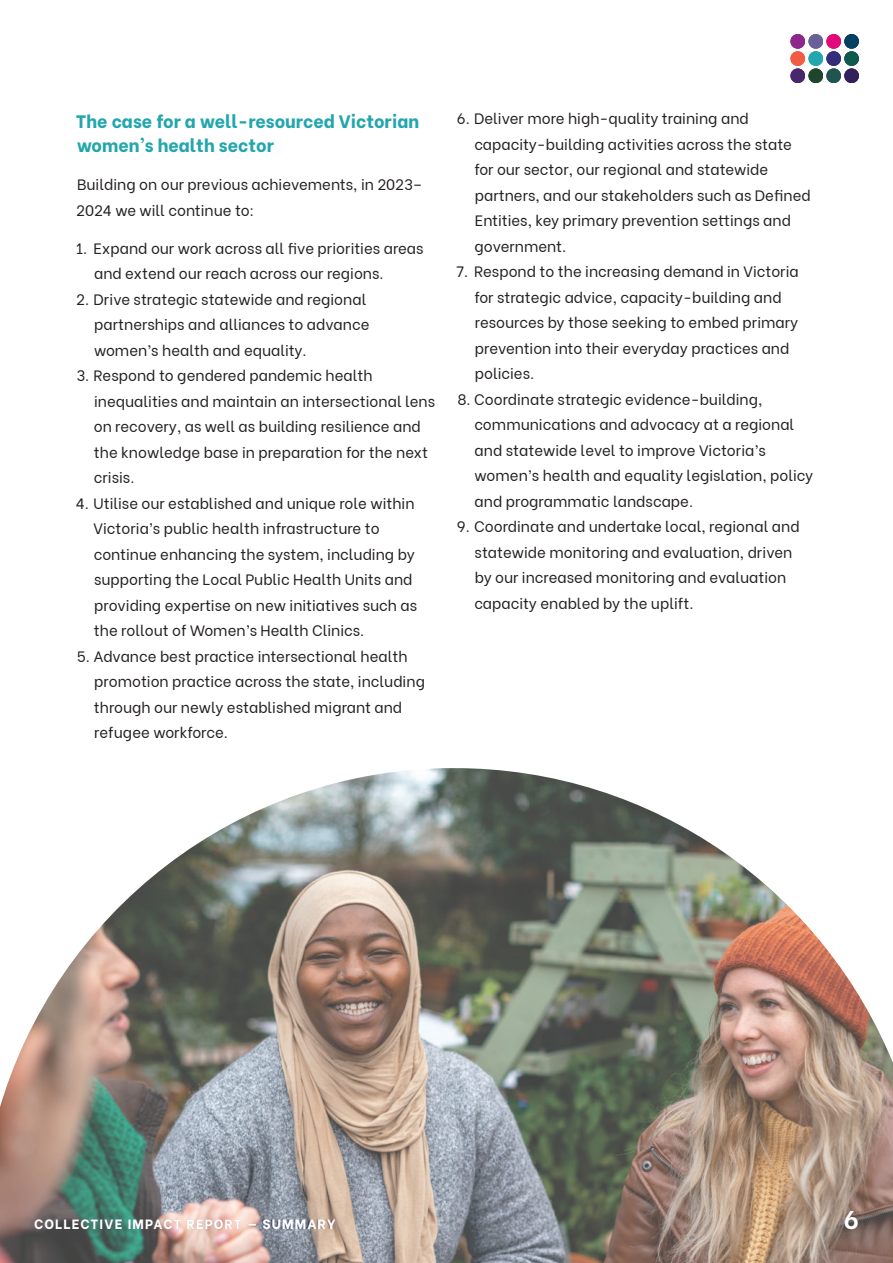
<style>
.page{position:relative;width:893px;height:1263px;background:#fff}
.page>*{position:absolute;margin:0;border:0;box-sizing:border-box;transform-origin:0 0}
.t1{font:700 25.5px "Be Vietnam";color:#fff}
.H3_WHS{font:800 18px/24px "Be Vietnam";color:#23a6ad}
.P_WHS_List_Numbers{font:15px/25.5px "Be Vietnam";color:#231f20}
.P_WHS_Paragraph_Main{font:15px/25.5px "Be Vietnam";color:#231f20}
.t2{font:800 13.5px "Be Vietnam";letter-spacing:.08em;color:#fff}
.t3{font:800 13.5px "Be Vietnam";color:#321f5c}
</style>
<div class="page">
<div style="left:790px;top:34px;width:15px;height:15px;background:#8d278b;border-radius:50%"></div>
<div style="left:808px;top:34px;width:15px;height:15px;background:#6a619a;border-radius:50%"></div>
<div style="left:826px;top:34px;width:15px;height:15px;background:#e30978;border-radius:50%"></div>
<div style="left:844px;top:34px;width:15px;height:15px;background:#034061;border-radius:7px"></div>
<div style="left:790px;top:51px;width:15px;height:15px;background:#f15c42;border-radius:50%"></div>
<div style="left:808px;top:51px;width:15px;height:15px;background:#23a6ad;border-radius:50%"></div>
<div style="left:826px;top:51px;width:15px;height:15px;background:#342d7b;border-radius:50%"></div>
<div style="left:844px;top:51px;width:15px;height:15px;background:#10594f;border-radius:7px"></div>
<div style="left:790px;top:68px;width:15px;height:15px;background:#47276e;border-radius:50%"></div>
<div style="left:808px;top:68px;width:15px;height:15px;background:#1f452d;border-radius:50%"></div>
<div style="left:826px;top:68px;width:15px;height:15px;background:#205451;border-radius:50%"></div>
<div style="left:844px;top:68px;width:15px;height:15px;background:#321f5c;border-radius:7px"></div>
<img style="left:0;top:768px;width:893px;height:495px">
<h3 class="H3_WHS" style="left:76px;top:107px;width:345px">The case for a well-resourced Victorian women’s health sector</h3>
<p class="P_WHS_Paragraph_Main" style="left:76px;top:170px;width:348px">Building on our previous achievements, in 2023–<br>2024 we will continue to:</p>
<p class="P_WHS_List_Numbers" style="left:94px;top:234px;width:331px;text-indent:-18px">1. Expand our work across all five priorities areas and extend our reach across our regions.</p>
<p class="P_WHS_List_Numbers" style="left:94px;top:285px;width:277px;text-indent:-18px">2. Drive strategic statewide and regional partnerships and alliances to advance women’s health and equality.</p>
<p class="P_WHS_List_Numbers" style="left:94px;top:362px;width:343px;text-indent:-17px">3. Respond to gendered pandemic health inequalities and maintain an intersectional lens on recovery, as well as building resilience and the knowledge base in preparation for the next crisis.</p>
<p class="P_WHS_List_Numbers" style="left:94px;top:489px;width:325px;text-indent:-18px">4. Utilise our established and unique role within Victoria’s public health infrastructure to continue enhancing the system, including by supporting the Local Public Health Units and providing expertise on new initiatives such as the rollout of Women’s Health Clinics.</p>
<p class="P_WHS_List_Numbers" style="left:94px;top:642px;width:333px;text-indent:-17px">5. Advance best practice intersectional health promotion practice across the state, including through our newly established migrant and refugee workforce.</p>
<p class="P_WHS_List_Numbers" style="left:474px;top:105px;width:338px;text-indent:-18px">6. Deliver more high-quality training and capacity-building activities across the state for our sector, our regional and statewide partners, and our stakeholders such as Defined Entities, key primary prevention settings and government.</p>
<p class="P_WHS_List_Numbers" style="left:474px;top:258px;width:326px;text-indent:-18px">7. Respond to the increasing demand in Victoria for strategic advice, capacity-building and resources by those seeking to embed primary prevention into their everyday practices and policies.</p>
<p class="P_WHS_List_Numbers" style="left:474px;top:385px;width:340px;text-indent:-17px">8. Coordinate strategic evidence-building, communications and advocacy at a regional and statewide level to improve Victoria’s women’s health and equality legislation, policy and programmatic landscape.</p>
<p class="P_WHS_List_Numbers" style="left:474px;top:513px;width:327px;text-indent:-18px">9. Coordinate and undertake local, regional and statewide monitoring and evaluation, driven by our increased monitoring and evaluation capacity enabled by the uplift.</p>
<p class="t2" style="left:34px;top:1213px;width:303px">COLLECTIVE IMPACT REPORT — SUMMARY</p>
<h1 class="t1" style="left:844px;top:1198px;width:17px">6</h1>
<p class="t3" style="left:247px;top:1213px;width:10px">–</p>
</div>
